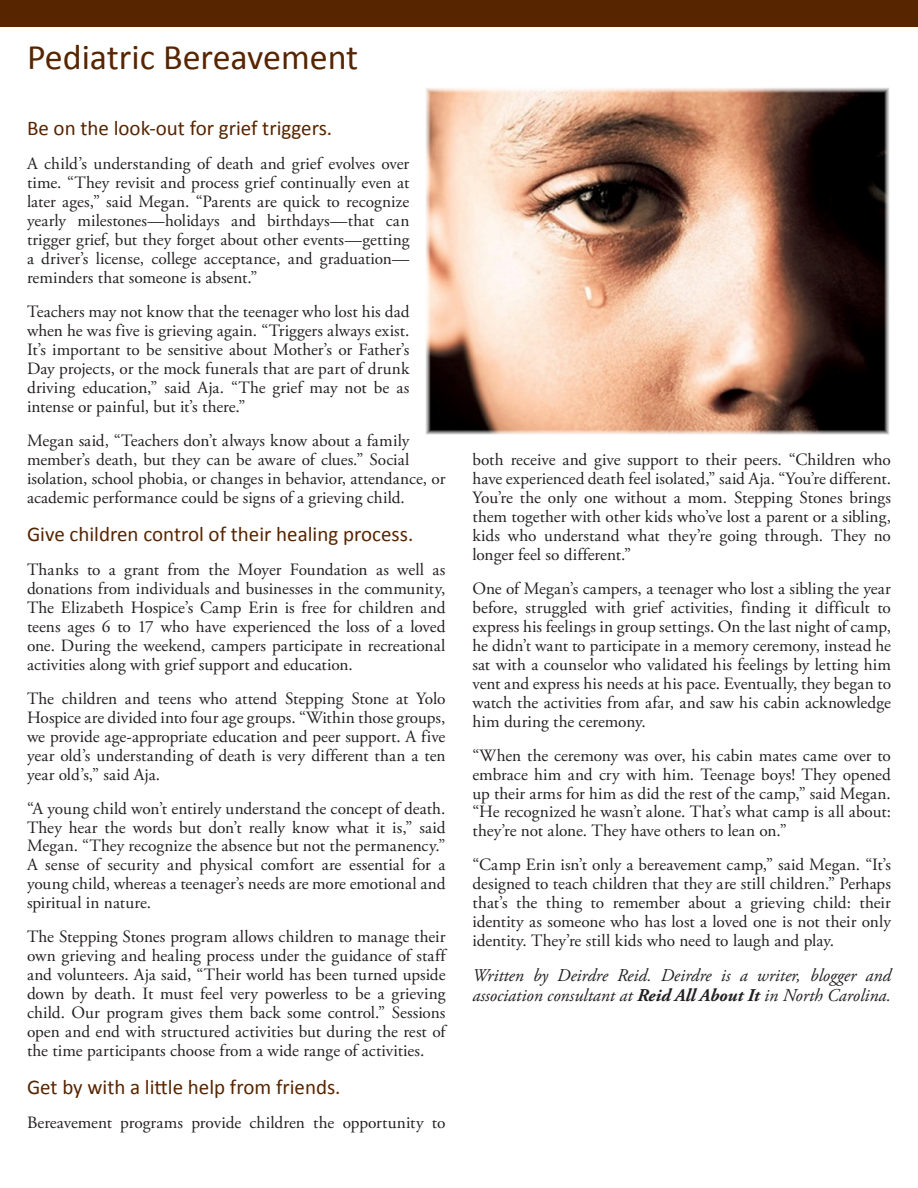
<style>
.page{position:relative;width:918px;height:1188px;background:#fff}
.page>*{position:absolute;margin:0;border:0;box-sizing:border-box;transform-origin:0 0}
.t1{font:36px "Calibri";color:#572500}
.t2{font:21px "Calibri";color:#572500}
.t3{font:italic 18px/19.8px "Adobe Garamond Pro";color:#231f20}
.t4{font:17.25px/19px "Adobe Garamond Pro";color:#231f20;text-align:justify}
.s1{font-weight:700}
</style>
<div class="page">
<div style="left:0;top:0;width:918px;height:27px;background:#572500"></div>
<img style="left:425px;top:88px;width:465px;height:347px">
<h1 class="t1" style="left:27px;top:35px;width:333px">Pediatric Bereavement</h1>
<p class="t2" style="left:27px;top:115px;width:307px">Be on the look-out for grief triggers.</p>
<p class="t4" style="left:27px;top:155px;width:384px">A child’s understanding of death and grief evolves over time. “They revisit and process grief continually even at later ages,” said Megan. “Parents are quick to recognize yearly milestones—holidays and birthdays—that can trigger grief, but they forget about other events—getting a driver’s license, college acceptance, and graduation— reminders that someone is absent.”</p>
<p class="t4" style="left:27px;top:303px;width:384px">Teachers may not know that the teenager who lost his dad when he was five is grieving again. “Triggers always exist.<br>It’s important to be sensitive about Mother’s or Father’s Day projects, or the mock funerals that are part of drunk driving education,” said Aja. “The grief may not be as intense or painful, but it’s there.”</p>
<p class="t4" style="left:27px;top:431px;width:420px;text-align:left">Megan said, “Teachers don’t always know about a family member’s death, but they can be aware of clues.” Social isolation, school phobia, or changes in behavior, attendance, or academic performance could be signs of a grieving child.</p>
<p class="t2" style="left:27px;top:521px;width:388px">Give children control of their healing process.</p>
<p class="t4" style="left:27px;top:560px;width:420px">Thanks to a grant from the Moyer Foundation as well as donations from individuals and businesses in the community, The Elizabeth Hospice’s Camp Erin is free for children and teens ages 6 to 17 who have experienced the loss of a loved one. During the weekend, campers participate in recreational activities along with grief support and education.</p>
<p class="t4" style="left:27px;top:689px;width:420px">The children and teens who attend Stepping Stone at Yolo Hospice are divided into four age groups. “Within those groups, we provide age-appropriate education and peer support. A five year old’s understanding of death is very different than a ten year old’s,” said Aja.</p>
<p class="t4" style="left:27px;top:799px;width:420px">“A young child won’t entirely understand the concept of death.<br>They hear the words but don’t really know what it is,” said Megan. “They recognize the absence but not the permanency.” A sense of security and physical comfort are essential for a young child, whereas a teenager’s needs are more emotional and spiritual in nature.</p>
<p class="t4" style="left:27px;top:928px;width:420px">The Stepping Stones program allows children to manage their own grieving and healing process under the guidance of staff and volunteers. Aja said, “Their world has been turned upside down by death. It must feel very powerless to be a grieving child. Our program gives them back some control.” Sessions open and end with structured activities but during the rest of the time participants choose from a wide range of activities.</p>
<p class="t2" style="left:27px;top:1074px;width:315px">Get by with a little help from friends.</p>
<p class="t4" style="left:27px;top:1114px;width:420px">Bereavement programs provide children the opportunity to</p>
<p class="t4" style="left:472px;top:451px;width:420px">both receive and give support to their peers. “Children who have experienced death feel isolated,” said Aja. “You’re different.<br>You’re the only one without a mom. Stepping Stones brings them together with other kids who’ve lost a parent or a sibling, kids who understand what they’re going through. They no longer feel so different.”</p>
<p class="t4" style="left:472px;top:579px;width:420px">One of Megan’s campers, a teenager who lost a sibling the year before, struggled with grief activities, finding it difficult to express his feelings in group settings. On the last night of camp, he didn’t want to participate in a memory ceremony, instead he sat with a counselor who validated his feelings by letting him vent and express his needs at his pace. Eventually, they began to watch the activities from afar, and saw his cabin acknowledge him during the ceremony.</p>
<p class="t4" style="left:472px;top:746px;width:420px">“When the ceremony was over, his cabin mates came over to embrace him and cry with him. Teenage boys! They opened up their arms for him as did the rest of the camp,” said Megan. “He recognized he wasn’t alone. That’s what camp is all about: they’re not alone. They have others to lean on.”</p>
<p class="t4" style="left:472px;top:856px;width:420px">“Camp Erin isn’t only a bereavement camp,” said Megan. “It’s designed to teach children that they are still children.” Perhaps that’s the thing to remember about a grieving child: their identity as someone who has lost a loved one is not their only identity. They’re still kids who need to laugh and play.</p>
<p class="t3" style="left:472px;top:966px;width:420px">Written by Deirdre Reid. Deirdre is a writer, blogger and association consultant at <span class="s1">Reid All About It</span> in North Carolina.</p>
</div>
